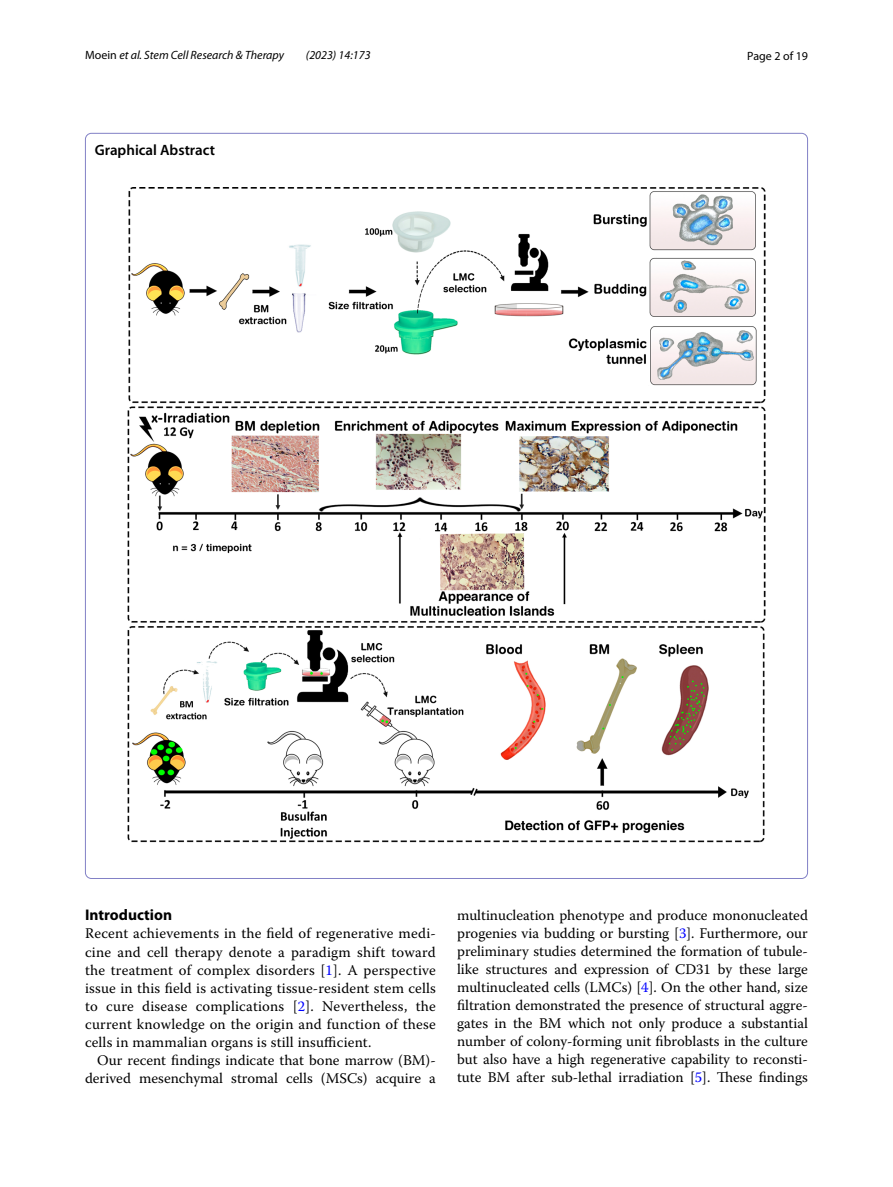
<style>
.page{position:relative;width:893px;height:1187px;background:#fff}
.page>*{position:absolute;margin:0;border:0;box-sizing:border-box;transform-origin:0 0}
.t1{font:700 15.45px "Myriad Pro";color:#000}
.t2{font:600 15px "Myriad Pro";color:#000}
.t3{font:14.7px/18px "Warnock Pro";color:#000;text-align:justify}
.t4{font:italic 12px "Myriad Pro";color:#000}
.t5{font:12px "Myriad Pro";color:#000}
.s1{font-style:normal}
.s2{color:#00f}
</style>
<div class="page">
<img style="left:128px;top:188px;width:637px;height:654px">
<p class="t4" style="left:85px;top:48px;width:201px"><span class="s1">Moein</span> et al. Stem Cell Research &amp; Therapy</p>
<p class="t4" style="left:306px;top:48px;width:66px">(2023) 14:173</p>
<p class="t5" style="left:747px;top:48px;width:62px">Page 2 of 19</p>
<p class="t2" style="left:95px;top:141px;width:122px">Graphical Abstract</p>
<p class="t1" style="left:85px;top:905px;width:89px">Introduction</p>
<p class="t3" style="left:85px;top:924px;width:352px">Recent achievements in the field of regenerative medi&shy;cine and cell therapy denote a paradigm shift toward the treatment of complex disorders [<span class="s2">1</span>]. A perspective issue in this field is activating tissue-resident stem cells to cure disease complications [<span class="s2">2</span>]. Nevertheless, the current knowledge on the origin and function of these cells in mammalian organs is still insufficient.</p>
<p class="t3" style="left:85px;top:1050px;width:352px;text-align:right">Our recent findings indicate that bone marrow (BM)- derived mesenchymal stromal cells (MSCs) acquire a</p>
<p class="t3" style="left:457px;top:905px;width:352px">multinucleation phenotype and produce mononucleated progenies via budding or bursting [<span class="s2">3</span>]. Furthermore, our preliminary studies determined the formation of tubule&shy;like structures and expression of CD31 by these large multinucleated cells (LMCs) [<span class="s2">4</span>]. On the other hand, size filtration demonstrated the presence of structural aggre&shy;gates in the BM which not only produce a substantial number of colony-forming unit fibroblasts in the culture but also have a high regenerative capability to reconsti&shy;tute BM after sub-lethal irradiation [<span class="s2">5</span>]. These findings</p>
</div>
